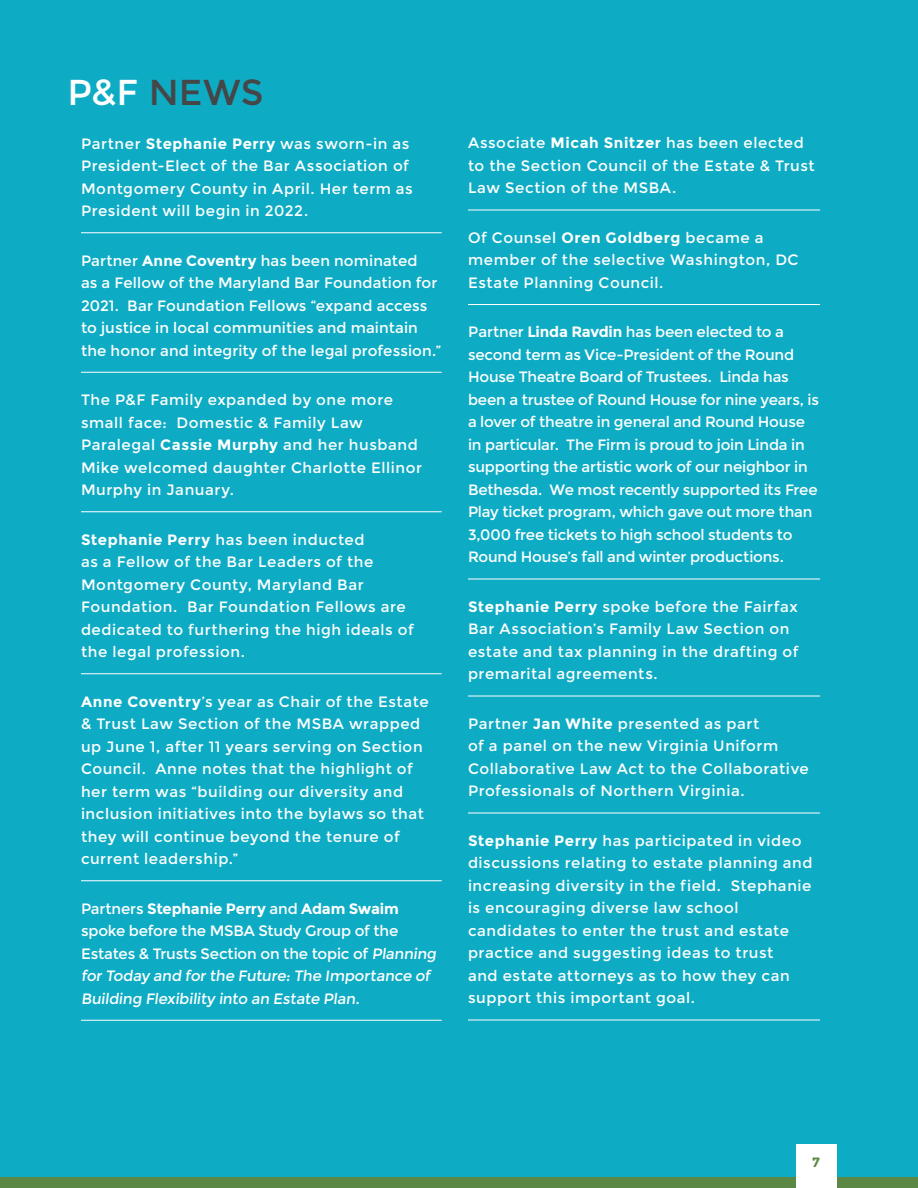
<style>
.page{position:relative;width:918px;height:1188px;background:#0eacc4}
.page>*{position:absolute;margin:0;border:0;box-sizing:border-box;transform-origin:0 0}
.t1{font:36px "Montserrat";color:#454647}
.t2{font:15px/22.5px "Montserrat";letter-spacing:.035em;color:#fff}
.t3{font:15px/22.5px "Montserrat";letter-spacing:-.015em;color:#fff}
.t4{font:15px/22.5px "Montserrat";letter-spacing:.005em;color:#fff}
.t5{font:15px/22.5px "Montserrat";letter-spacing:-.01em;color:#fff}
.t6{font:700 13.5px "Montserrat";color:#5b8945}
.s1{color:#fff}
.s2{font-weight:700}
</style>
<div class="page">
<div style="left:0;top:1178px;width:918px;height:10px;background:#5b8945"></div>
<div style="left:796px;top:1145px;width:41px;height:43px;background:#fff"></div>
<hr style="left:81px;top:232px;width:361px;height:1px;background:#fff">
<hr style="left:81px;top:372px;width:361px;height:1px;background:#fff">
<hr style="left:81px;top:511px;width:361px;height:1px;background:#fff">
<hr style="left:81px;top:673px;width:361px;height:1px;background:#fff">
<hr style="left:81px;top:880px;width:361px;height:1px;background:#fff">
<hr style="left:81px;top:1020px;width:361px;height:1px;background:#fff">
<hr style="left:468px;top:210px;width:352px;height:1px;background:#fff">
<hr style="left:468px;top:304px;width:352px;height:1px;background:#fff">
<hr style="left:468px;top:579px;width:352px;height:1px;background:#fff">
<hr style="left:468px;top:696px;width:352px;height:1px;background:#fff">
<hr style="left:468px;top:813px;width:352px;height:1px;background:#fff">
<hr style="left:468px;top:1020px;width:352px;height:1px;background:#fff">
<p class="t1" style="left:68px;top:72px;width:197px"><span class="s1">P&amp;F</span> NEWS</p>
<p class="t2" style="left:81px;top:132px;width:333px">Partner <span class="s2">Stephanie Perry</span> was sworn-in as President-Elect of the Bar Association of Montgomery County in April. Her term as President will begin in 2022.</p>
<p class="t4" style="left:81px;top:249px;width:362px">Partner <span class="s2">Anne Coventry</span> has been nominated<br>as a Fellow of the Maryland Bar Foundation for 2021. Bar Foundation Fellows “expand access to justice in local communities and maintain the honor and integrity of the legal profession.”</p>
<p class="t2" style="left:81px;top:389px;width:343px">The P&amp;F Family expanded by one more small face: Domestic &amp; Family Law Paralegal <span class="s2">Cassie Murphy</span> and her husband Mike welcomed daughter Charlotte Ellinor Murphy in January.</p>
<p class="t2" style="left:81px;top:528px;width:334px"><span class="s2">Stephanie Perry</span> has been inducted<br>as a Fellow of the Bar Leaders of the Montgomery County, Maryland Bar Foundation. Bar Foundation Fellows are dedicated to furthering the high ideals of the legal profession.</p>
<p class="t2" style="left:81px;top:690px;width:349px"><span class="s2">Anne Coventry</span>’s year as Chair of the Estate &amp; Trust Law Section of the MSBA wrapped up June 1, after 11 years serving on Section Council. Anne notes that the highlight of her term was “building our diversity and inclusion initiatives into the bylaws so that they will continue beyond the tenure of current leadership.”</p>
<p class="t5" style="left:81px;top:897px;width:359px">Partners <span class="s2">Stephanie Perry</span> and <span class="s2">Adam Swaim </span>spoke before the MSBA Study Group of the Estates &amp; Trusts Section on the topic of Planning for Today and for the Future: The Importance of Building Flexibility into an Estate Plan.</p>
<p class="t2" style="left:468px;top:132px;width:348px">Associate <span class="s2">Micah Snitzer</span> has been elected to the Section Council of the Estate &amp; Trust<br>Law Section of the MSBA.</p>
<p class="t2" style="left:468px;top:227px;width:332px">Of Counsel <span class="s2">Oren Goldberg</span> became a member of the selective Washington, DC<br>Estate Planning Council.</p>
<p class="t3" style="left:468px;top:321px;width:353px">Partner <span class="s2">Linda Ravdin</span> has been elected to a second term as Vice-President of the Round House Theatre Board of Trustees. Linda has been a trustee of Round House for nine years, is a lover of theatre in general and Round House in particular. The Firm is proud to join Linda in supporting the artistic work of our neighbor in Bethesda. We most recently supported its Free Play ticket program, which gave out more than 3,000 free tickets to high school students to Round House’s fall and winter productions.</p>
<p class="t2" style="left:468px;top:596px;width:332px"><span class="s2">Stephanie Perry</span> spoke before the Fairfax Bar Association’s Family Law Section on estate and tax planning in the drafting of premarital agreements.</p>
<p class="t2" style="left:468px;top:713px;width:342px">Partner <span class="s2">Jan White</span> presented as part<br>of a panel on the new Virginia Uniform Collaborative Law Act to the Collaborative Professionals of Northern Virginia.</p>
<p class="t2" style="left:468px;top:830px;width:346px"><span class="s2">Stephanie Perry</span> has participated in video discussions relating to estate planning and increasing diversity in the field. Stephanie is encouraging diverse law school candidates to enter the trust and estate practice and suggesting ideas to trust<br>and estate attorneys as to how they can support this important goal.</p>
<p class="t6" style="left:812px;top:1155px;width:9px">7</p>
</div>
